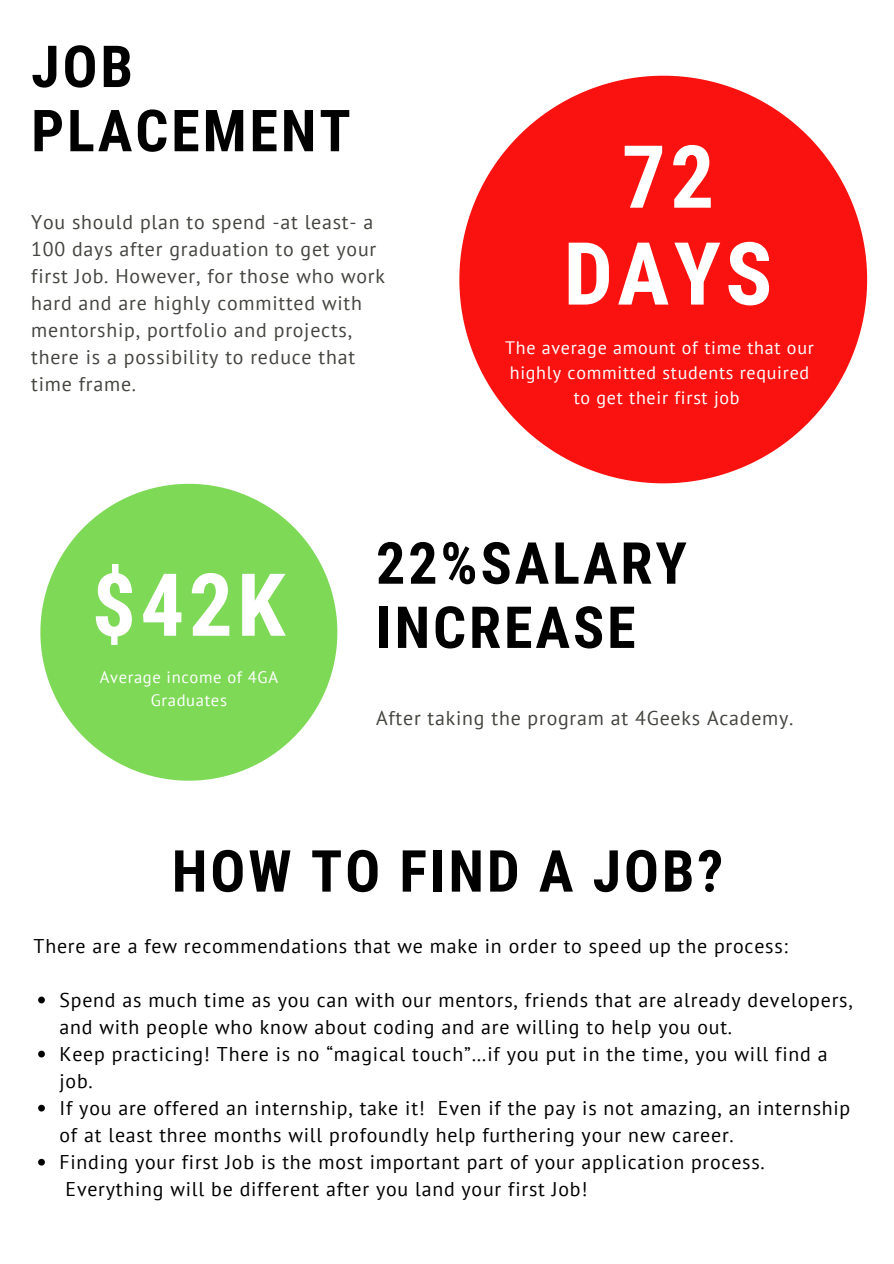
<style>
.page{position:relative;width:894px;height:1264px;background:#fff}
.page>*{position:absolute;margin:0;border:0;box-sizing:border-box;transform-origin:0 0}
.t1{font:700 87px/96.9px "Roboto Condensed";letter-spacing:.05em;color:#fff;text-align:center}
.t2{font:700 57.9px/64.2px "Roboto Condensed";letter-spacing:.05em;color:#000}
.t3{font:19.8px "PT Sans";letter-spacing:.04em;color:#000}
.t4{font:19.8px/27px "PT Sans";letter-spacing:.04em;color:#444440}
.t5{font:18px/24.8px "PT Sans";letter-spacing:.04em;color:#fff;text-align:center}
.t6{font:16.5px/22.5px "PT Sans";letter-spacing:.04em;color:#fff;text-align:center}
</style>
<div class="page">
<svg style="left:459px;top:76px;width:407px;height:407px;fill:#fa1210"></svg>
<svg style="left:40px;top:484px;width:297px;height:296px;fill:#7ed957"></svg>
<svg style="left:38px;top:996px;width:7px;height:7px"></svg>
<svg style="left:38px;top:1050px;width:7px;height:7px"></svg>
<svg style="left:38px;top:1104px;width:7px;height:7px"></svg>
<svg style="left:38px;top:1158px;width:7px;height:7px"></svg>
<h2 class="t2" style="left:31px;top:35px;width:321px">JOB<br>PLACEMENT</h2>
<p class="t4" style="left:31px;top:208px;width:355px">You should plan to spend -at least- a<br>100 days after graduation to get your first Job. However, for those who work hard and are highly committed with mentorship, portfolio and projects, there is a possibility to reduce that time frame.</p>
<h1 class="t1" style="left:563px;top:129px;width:210px">72<br>DAYS</h1>
<p class="t5" style="left:505px;top:335px;width:310px">The average amount of time that our highly committed students required to get their first job</p>
<h1 class="t1" style="left:92px;top:557px;width:195px">$42K</h1>
<p class="t6" style="left:100px;top:666px;width:180px">Average income of 4GA<br>Graduates</p>
<h2 class="t2" style="left:376px;top:532px;width:312px">22%SALARY<br>INCREASE</h2>
<p class="t4" style="left:376px;top:704px;width:419px">After taking the program at 4Geeks Academy.</p>
<h2 class="t2" style="left:172px;top:839px;width:553px">HOW TO FIND A JOB?</h2>
<p class="t3" style="left:34px;top:932px;width:755px">There are a few recommendations that we make in order to speed up the process:</p>
<p class="t3" style="left:59px;top:986px;width:794px">Spend as much time as you can with our mentors, friends that are already developers,</p>
<p class="t3" style="left:59px;top:1013px;width:674px">and with people who know about coding and are willing to help you out.</p>
<p class="t3" style="left:59px;top:1040px;width:769px">Keep practicing! There is no “magical touch”…if you put in the time, you will find a</p>
<p class="t3" style="left:59px;top:1067px;width:35px">job.</p>
<p class="t3" style="left:59px;top:1094px;width:792px">If you are offered an internship, take it! Even if the pay is not amazing, an internship</p>
<p class="t3" style="left:59px;top:1121px;width:675px">of at least three months will profoundly help furthering your new career.</p>
<p class="t3" style="left:59px;top:1148px;width:706px">Finding your first Job is the most important part of your application process.</p>
<p class="t3" style="left:66px;top:1175px;width:523px">Everything will be different after you land your first Job!</p>
</div>
